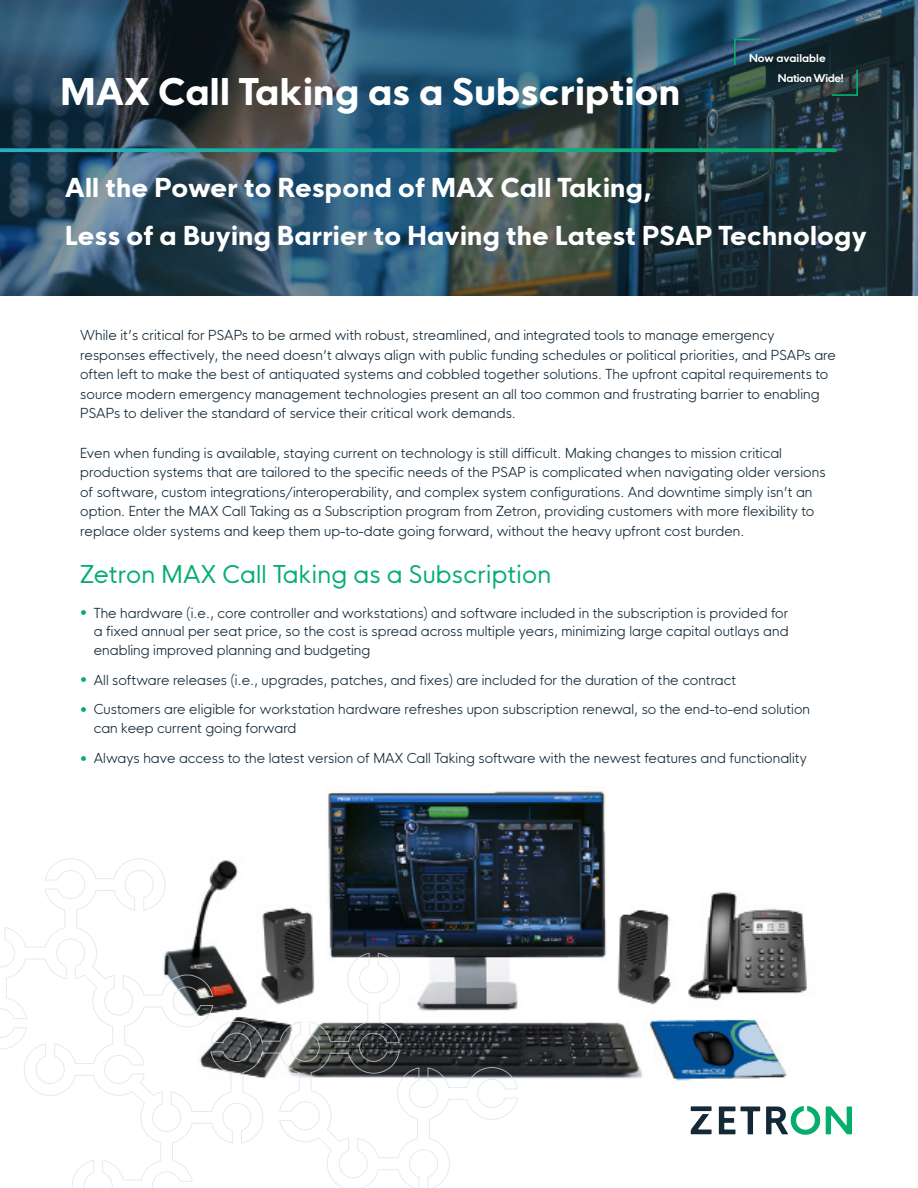
<style>
.page{position:relative;width:918px;height:1188px;background:#fff}
.page>*{position:absolute;margin:0;border:0;box-sizing:border-box;transform-origin:0 0}
.t1{font:36px "HK Nova Extra Bold R";letter-spacing:.01em;color:#fff}
.t2{font:25.5px/47.5px "HK Nova Extra Bold R";letter-spacing:.01em;color:#fff}
.t3{font:24px "HK Nova Regular R";letter-spacing:.01em;color:#06ae6e}
.t4{font:13.5px/19.5px "HK Nova Light R";letter-spacing:.005em;color:#142937}
.t5{font:10.5px/19.8px "HK Nova Bold R";letter-spacing:-.015em;color:#fff}
.s1{font-family:"HK Nova Medium R";color:#06ae6e}
</style>
<div class="page">
<img style="left:328px;top:788px;width:479px;height:293px">
<img style="left:0;top:0;width:918px;height:296px">
<svg style="left:0;top:812px;width:518px;height:376px"></svg>
<svg style="left:719px;top:1107px;width:41px;height:27px"></svg>
<svg style="left:691px;top:1106px;width:21px;height:28px"></svg>
<svg style="left:766px;top:1106px;width:86px;height:29px"></svg>
<svg style="left:0;top:148px;width:836px;height:4px;background:#15a68f"></svg>
<svg style="left:733px;top:38px;width:29px;height:29px"></svg>
<svg style="left:830px;top:68px;width:29px;height:29px"></svg>
<h1 class="t1" style="left:61px;top:78px;width:621px">MAX Call Taking as a Subscription</h1>
<p class="t5" style="left:778px;top:49px;width:67px;text-indent:-29px">Now available<br>Nation Wide!</p>
<h2 class="t2" style="left:65px;top:167px;width:803px">All the Power to Respond of MAX Call Taking,<br>Less of a Buying Barrier to Having the Latest PSAP Technology</h2>
<p class="t4" style="left:80px;top:327px;width:757px">While it’s critical for PSAPs to be armed with robust, streamlined, and integrated tools to manage emergency responses effectively, the need doesn’t always align with public funding schedules or political priorities, and PSAPs are often left to make the best of antiquated systems and cobbled together solutions. The upfront capital requirements to source modern emergency management technologies present an all too common and frustrating barrier to enabling PSAPs to deliver the standard of service their critical work demands.</p>
<p class="t4" style="left:80px;top:442px;width:747px">Even when funding is available, staying current on technology is still difficult. Making changes to mission critical production systems that are tailored to the specific needs of the PSAP is complicated when navigating older versions of software, custom integrations/interoperability, and complex system configurations. And downtime simply isn’t an option. Enter the MAX Call Taking as a Subscription program from Zetron, providing customers with more flexibility to replace older systems and keep them up-to-date going forward, without the heavy upfront cost burden.</p>
<h3 class="t3" style="left:80px;top:565px;width:473px">Zetron MAX Call Taking as a Subscription</h3>
<p class="t4" style="left:94px;top:602px;width:696px;line-height:18.8px;text-align:justify;text-indent:-14px"><span class="s1">•</span> The hardware (i.e., core controller and workstations) and software included in the subscription is provided for a fixed annual per seat price, so the cost is spread across multiple years, minimizing large capital outlays and enabling improved planning and budgeting</p>
<p class="t4" style="left:80px;top:668px;width:658px"><span class="s1">•</span> All software releases (i.e., upgrades, patches, and fixes) are included for the duration of the contract</p>
<p class="t4" style="left:94px;top:698px;width:718px;line-height:18.8px;text-indent:-14px"><span class="s1">•</span> Customers are eligible for workstation hardware refreshes upon subscription renewal, so the end-to-end solution can keep current going forward</p>
<p class="t4" style="left:80px;top:747px;width:728px"><span class="s1">•</span> Always have access to the latest version of MAX Call Taking software with the newest features and functionality</p>
</div>
